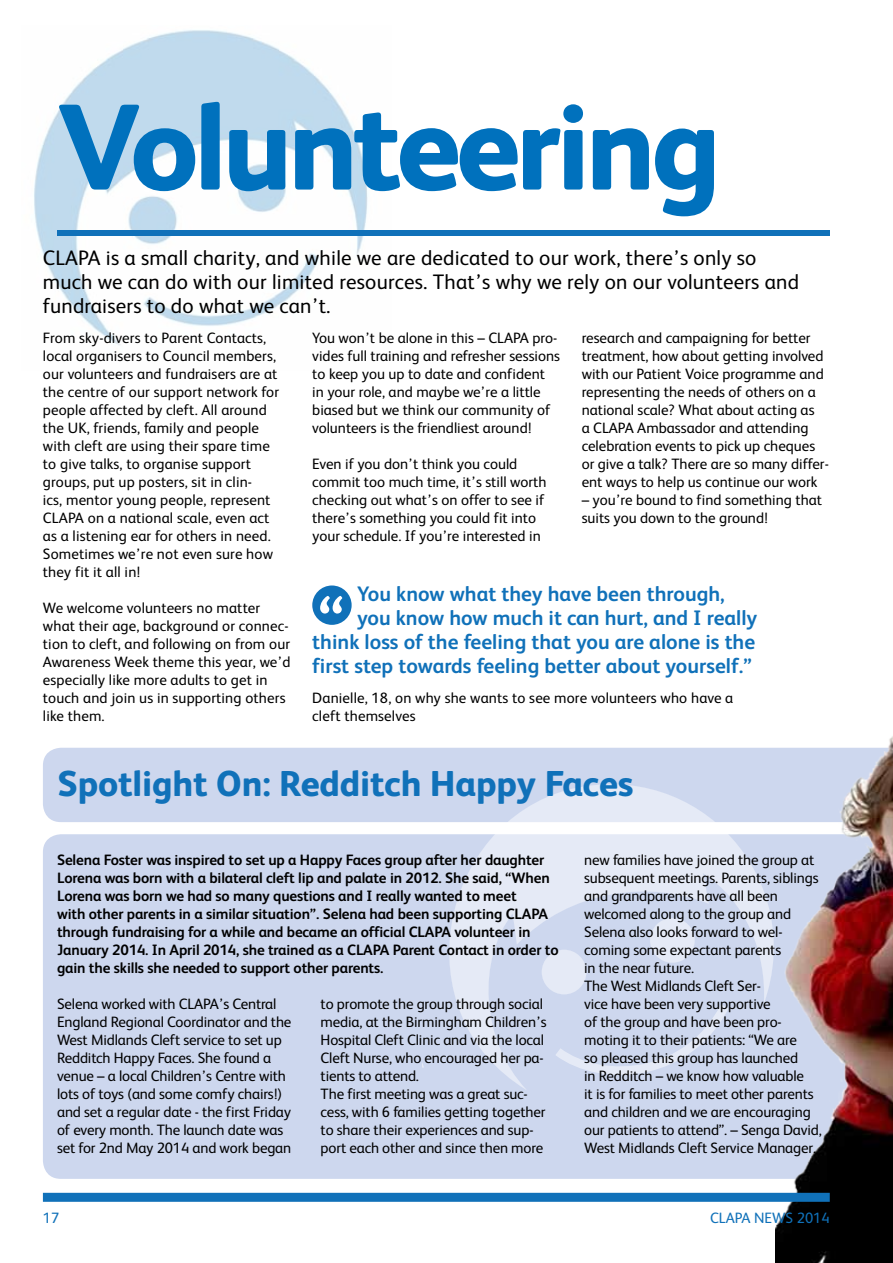
<style>
.page{position:relative;width:893px;height:1263px;background:#fff}
.page>*{position:absolute;margin:0;border:0;box-sizing:border-box;transform-origin:0 0}
.t1{font:800 122.25px "FS Albert";letter-spacing:-.04em;color:#0071bd}
.t2{font:800 36px "FS Albert";letter-spacing:-.005em;color:#1071b9}
.t3{font:21px/24px "FS Albert";letter-spacing:.01em;color:#000}
.t4{font:700 21px "FS Albert";color:#1071b9}
.t5{font:15px/18px "FS Albert";color:#000}
.t6{font:700 15px/18px "FS Albert";letter-spacing:-.01em;color:#000}
.t7{font:15px "FS Albert";color:#1071b9}
</style>
<div class="page">
<div style="left:43px;top:747px;width:733px;height:75px;background:#cdd7ee"></div>
<div style="left:43px;top:834px;width:733px;height:344px;background:#cdd7ee"></div>
<div style="left:423px;top:757px;width:353px;height:332px;background:#cdd7ee"></div>
<svg style="left:446px;top:783px;width:328px;height:306px;background:#d8e0f1"></svg>
<svg style="left:542px;top:949px;width:44px;height:45px;background:#dfe5f4"></svg>
<svg style="left:650px;top:918px;width:44px;height:44px;background:#e0e6f4"></svg>
<svg style="left:555px;top:1004px;width:173px;height:71px;background:#d0d9ef"></svg>
<svg style="left:423px;top:955px;width:1px;height:112px"></svg>
<img style="left:34px;top:30px;width:334px;height:315px">
<img style="left:776px;top:736px;width:117px;height:526px">
<div style="left:43px;top:1192px;width:787px;height:9px;background:#1071b9"></div>
<div style="left:57px;top:230px;width:773px;height:6px;background:#1071b9"></div>
<div style="left:312px;top:585px;width:40px;height:39px;background:#1071b9;border-radius:50%"></div>
<svg style="left:320px;top:596px;width:22px;height:17px"></svg>
<h1 class="t1" style="left:57px;top:76px;width:666px">Volunteering</h1>
<h3 class="t3" style="left:43px;top:245px;width:758px">CLAPA is a small charity, and while we are dedicated to our work, there’s only so much we can do with our limited resources. That’s why we rely on our volunteers and fundraisers to do what we can’t.</h3>
<p class="t5" style="left:43px;top:328px;width:238px">From sky-divers to Parent Contacts, local organisers to Council members, our volunteers and fundraisers are at the centre of our support network for people affected by cleft. All around the UK, friends, family and people with cleft are using their spare time to give talks, to organise support groups, put up posters, sit in clin-<br>ics, mentor young people, represent CLAPA on a national scale, even act as a listening ear for others in need.<br>Sometimes we’re not even sure how they fit it all in!</p>
<p class="t5" style="left:43px;top:598px;width:249px">We welcome volunteers no matter what their age, background or connec&shy;tion to cleft, and following on from our<br>Awareness Week theme this year, we’d especially like more adults to get in touch and join us in supporting others like them.</p>
<p class="t5" style="left:312px;top:328px;width:249px">You won’t be alone in this – CLAPA pro&shy;vides full training and refresher sessions to keep you up to date and confident in your role, and maybe we’re a little biased but we think our community of volunteers is the friendliest around!</p>
<p class="t5" style="left:312px;top:454px;width:236px">Even if you don’t think you could commit too much time, it’s still worth checking out what’s on offer to see if there’s something you could fit into your schedule. If you’re interested in</p>
<p class="t5" style="left:581px;top:328px;width:249px">research and campaigning for better treatment, how about getting involved with our Patient Voice programme and representing the needs of others on a national scale? What about acting as<br>a CLAPA Ambassador and attending celebration events to pick up cheques or give a talk? There are so many differ&shy;ent ways to help us continue our work</p>
<p class="t5" style="left:581px;top:490px;width:242px">– you’re bound to find something that suits you down to the ground!</p>
<h3 class="t4" style="left:357px;top:581px;width:369px">You know what they have been through,</h3>
<h3 class="t4" style="left:357px;top:605px;width:402px">you know how much it can hurt, and I really</h3>
<h3 class="t4" style="left:312px;top:629px;width:444px">think loss of the feeling that you are alone is the</h3>
<h3 class="t4" style="left:312px;top:653px;width:441px">first step towards feeling better about yourself.”</h3>
<p class="t5" style="left:312px;top:688px;width:422px">Danielle, 18, on why she wants to see more volunteers who have a cleft themselves</p>
<h2 class="t2" style="left:57px;top:762px;width:577px">Spotlight On: Redditch Happy Faces</h2>
<p class="t6" style="left:57px;top:850px;width:503px">Selena Foster was inspired to set up a Happy Faces group after her daughter Lorena was born with a bilateral cleft lip and palate in 2012. She said, “When Lorena was born we had so many questions and I really wanted to meet<br>with other parents in a similar situation”. Selena had been supporting CLAPA through fundraising for a while and became an official CLAPA volunteer in January 2014. In April 2014, she trained as a CLAPA Parent Contact in order to gain the skills she needed to support other parents.</p>
<p class="t5" style="left:57px;top:994px;width:236px">Selena worked with CLAPA’s Central England Regional Coordinator and the West Midlands Cleft service to set up Redditch Happy Faces. She found a venue – a local Children’s Centre with lots of toys (and some comfy chairs!) and set a regular date - the first Friday of every month. The launch date was set for 2nd May 2014 and work began</p>
<p class="t5" style="left:321px;top:994px;width:227px">to promote the group through social media, at the Birmingham Children’s Hospital Cleft Clinic and via the local Cleft Nurse, who encouraged her pa&shy;tients to attend.<br>The first meeting was a great suc&shy;cess, with 6 families getting together to share their experiences and sup&shy;port each other and since then more</p>
<p class="t5" style="left:584px;top:850px;width:239px">new families have joined the group at subsequent meetings. Parents, siblings and grandparents have all been welcomed along to the group and Selena also looks forward to wel&shy;coming some expectant parents<br>in the near future.<br>The West Midlands Cleft Ser-<br>vice have been very supportive<br>of the group and have been pro&shy;moting it to their patients: “We are<br>so pleased this group has launched<br>in Redditch – we know how valuable<br>it is for families to meet other parents and children and we are encouraging our patients to attend”. – Senga David, West Midlands Cleft Service Manager.</p>
<p class="t7" style="left:43px;top:1209px;width:18px">17</p>
<p class="t7" style="left:710px;top:1209px;width:121px">CLAPA NEWS 2014</p>
</div>
